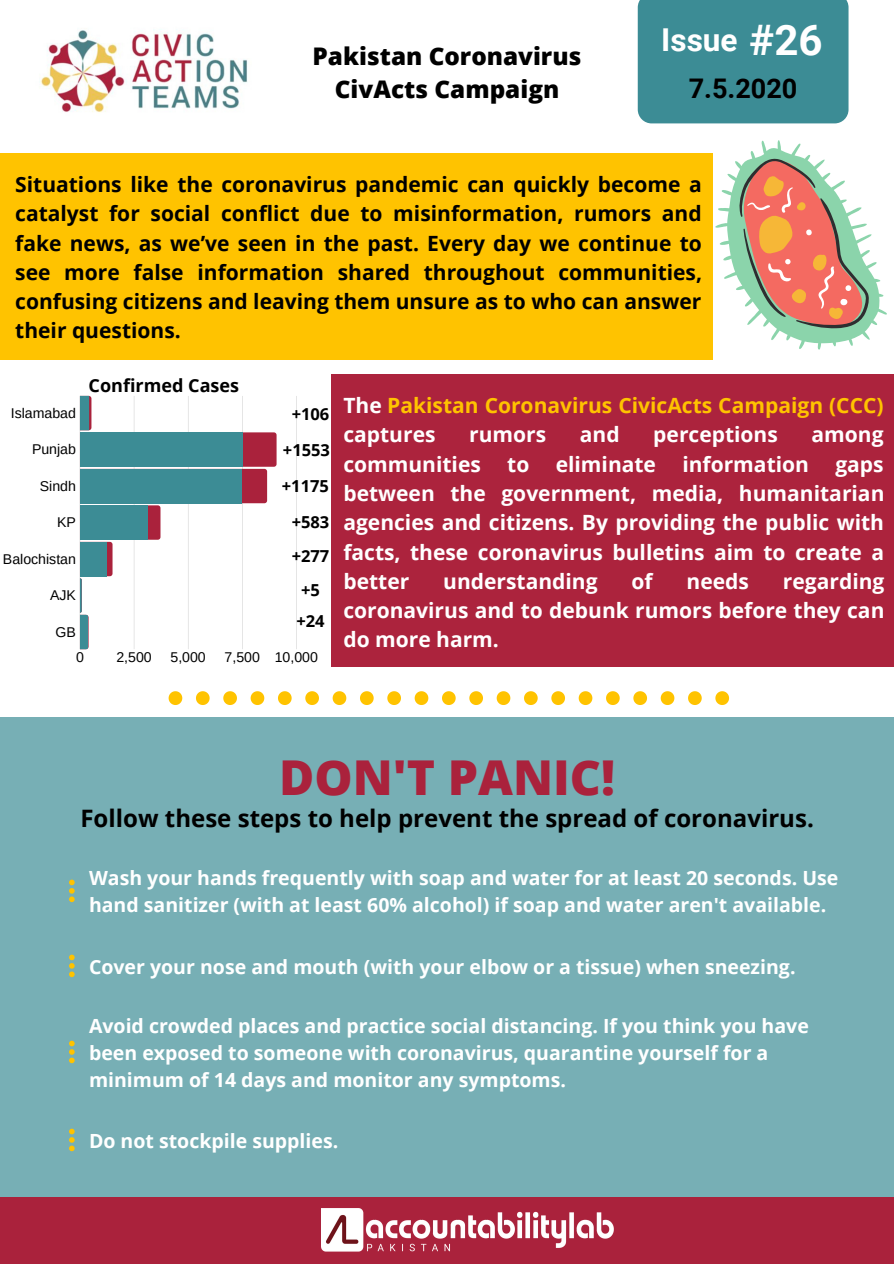
<style>
.page{position:relative;width:894px;height:1264px;background:#fff}
.page>*{position:absolute;margin:0;border:0;box-sizing:border-box;transform-origin:0 0}
.t1{font:800 48px "Open Sans";color:#aa223c}
.t2{font:700 31.5px "Roboto";color:#fff}
.t3{font:700 27px "Roboto";color:#000}
.t4{font:800 24.3px/33.5px "Open Sans";color:#000;text-align:center}
.t5{font:700 24px "Open Sans";color:#000}
.t6{font:700 21px/29.2px "Open Sans";color:#000;text-align:justify}
.t7{font:700 21px/29.2px "Open Sans";color:#fff;text-align:justify}
.t8{font:700 21px/29.2px "Open Sans";color:#ffc300}
.t9{font:700 19.5px/27px "Open Sans";color:#fff}
.t10{font:700 18px "Open Sans";color:#000}
.t11{font:700 16.5px/36px "Open Sans";color:#000;text-align:center}
.t12{font:14.1px "Arimo";color:#000}
.s1{font-size:42px}
.s2{color:#fff}
</style>
<div class="page">
<img style="left:40px;top:29px;width:208px;height:84px">
<div style="left:637px;top:0;width:211px;height:123px;background:#3c8c95"></div>
<div style="left:0;top:717px;width:893px;height:546px;background:#77afb5"></div>
<div style="left:0;top:1197px;width:893px;height:66px;background:#aa223c"></div>
<hr style="left:296px;top:396px;width:1px;height:253px;background:#000">
<svg style="left:80px;top:396px;width:196px;height:253px"></svg>
<div style="left:0;top:153px;width:712px;height:206px;background:#ffc300"></div>
<div style="left:330px;top:374px;width:563px;height:292px;background:#ac233d"></div>
<svg style="left:697px;top:122px;width:190px;height:238px"></svg>
<svg style="left:729px;top:144px;width:144px;height:201px"></svg>
<svg style="left:69px;top:879px;width:6px;height:23px"></svg>
<svg style="left:69px;top:954px;width:6px;height:23px"></svg>
<svg style="left:69px;top:1040px;width:6px;height:23px"></svg>
<svg style="left:69px;top:1128px;width:6px;height:23px"></svg>
<svg style="left:168px;top:691px;width:14px;height:14px"></svg>
<svg style="left:196px;top:691px;width:13px;height:14px"></svg>
<svg style="left:223px;top:691px;width:14px;height:14px"></svg>
<svg style="left:250px;top:691px;width:14px;height:14px"></svg>
<svg style="left:278px;top:691px;width:13px;height:14px"></svg>
<svg style="left:305px;top:691px;width:14px;height:14px"></svg>
<svg style="left:332px;top:691px;width:14px;height:14px"></svg>
<svg style="left:360px;top:691px;width:13px;height:14px"></svg>
<svg style="left:387px;top:691px;width:14px;height:14px"></svg>
<svg style="left:414px;top:691px;width:14px;height:14px"></svg>
<svg style="left:442px;top:691px;width:13px;height:14px"></svg>
<svg style="left:469px;top:691px;width:14px;height:14px"></svg>
<svg style="left:496px;top:691px;width:14px;height:14px"></svg>
<svg style="left:524px;top:691px;width:13px;height:14px"></svg>
<svg style="left:551px;top:691px;width:14px;height:14px"></svg>
<svg style="left:578px;top:691px;width:14px;height:14px"></svg>
<svg style="left:606px;top:691px;width:13px;height:14px"></svg>
<svg style="left:633px;top:691px;width:14px;height:14px"></svg>
<svg style="left:660px;top:691px;width:14px;height:14px"></svg>
<svg style="left:688px;top:691px;width:13px;height:14px"></svg>
<svg style="left:715px;top:691px;width:13px;height:14px"></svg>
<img style="left:322px;top:1208px;width:291px;height:44px">
<p class="t4" style="left:312px;top:39px;width:270px">Pakistan Coronavirus<br>CivActs Campaign</p>
<h2 class="t2" style="left:661px;top:22px;width:163px">Issue <span class="s1">#26</span></h2>
<h3 class="t3" style="left:688px;top:73px;width:110px">7.5.2020</h3>
<p class="t6" style="left:15px;top:169px;width:688px">Situations like the coronavirus pandemic can quickly become a catalyst for social conflict due to misinformation, rumors and fake news, as we’ve seen in the past. Every day we continue to see more false information shared throughout communities, confusing citizens and leaving them unsure as to who can answer their questions.</p>
<p class="t12" style="left:11px;top:405px;width:67px">Islamabad</p>
<p class="t12" style="left:32px;top:441px;width:45px">Punjab</p>
<p class="t12" style="left:40px;top:478px;width:38px">Sindh</p>
<p class="t12" style="left:57px;top:514px;width:20px">KP</p>
<p class="t12" style="left:3px;top:551px;width:75px">Balochistan</p>
<p class="t12" style="left:50px;top:587px;width:27px">AJK</p>
<p class="t12" style="left:56px;top:624px;width:22px">GB</p>
<p class="t10" style="left:89px;top:372px;width:152px">Confirmed Cases</p>
<p class="t11" style="left:282px;top:395px;width:50px">+106 +1553 +1175 +583</p>
<p class="t11" style="left:291px;top:538px;width:39px;line-height:33.8px">+277 +5</p>
<p class="t11" style="left:296px;top:603px;width:30px">+24</p>
<p class="t12" style="left:76px;top:649px;width:9px">0</p>
<p class="t12" style="left:116px;top:649px;width:37px">2,500</p>
<p class="t12" style="left:170px;top:649px;width:37px">5,000</p>
<p class="t12" style="left:224px;top:649px;width:95px">7,500 10,000</p>
<p class="t8" style="left:343px;top:390px;width:541px"><span class="s2">The</span> Pakistan Coronavirus CivicActs Campaign (CCC) <span class="s2">captures</span></p>
<p class="t7" style="left:469px;top:419px;width:78px">rumors</p>
<p class="t7" style="left:579px;top:419px;width:41px">and</p>
<p class="t7" style="left:653px;top:419px;width:126px">perceptions</p>
<p class="t7" style="left:811px;top:419px;width:73px">among</p>
<p class="t7" style="left:343px;top:449px;width:139px">communities</p>
<p class="t7" style="left:507px;top:449px;width:24px">to</p>
<p class="t7" style="left:555px;top:449px;width:102px">eliminate</p>
<p class="t7" style="left:682px;top:449px;width:128px">information</p>
<p class="t7" style="left:343px;top:449px;width:542px;text-indent:492px">gaps between the government, media, humanitarian agencies and citizens. By providing the public with facts, these coronavirus bulletins aim to create a better</p>
<p class="t7" style="left:443px;top:566px;width:156px">understanding</p>
<p class="t7" style="left:631px;top:566px;width:23px">of</p>
<p class="t7" style="left:686px;top:566px;width:64px">needs</p>
<p class="t7" style="left:343px;top:566px;width:542px;text-indent:439px">regarding coronavirus and to debunk rumors before they can do more harm.</p>
<h1 class="t1" style="left:279px;top:743px;width:337px">DON'T PANIC!</h1>
<p class="t5" style="left:80px;top:801px;width:734px">Follow these steps to help prevent the spread of coronavirus.</p>
<p class="t9" style="left:89px;top:864px;width:750px">Wash your hands frequently with soap and water for at least 20 seconds. Use hand sanitizer (with at least 60% alcohol) if soap and water aren't available.</p>
<p class="t9" style="left:89px;top:952px;width:707px">Cover your nose and mouth (with your elbow or a tissue) when sneezing.</p>
<p class="t9" style="left:89px;top:1011px;width:721px">Avoid crowded places and practice social distancing. If you think you have been exposed to someone with coronavirus, quarantine yourself for a minimum of 14 days and monitor any symptoms.</p>
<p class="t9" style="left:89px;top:1126px;width:251px">Do not stockpile supplies.</p>
</div>
